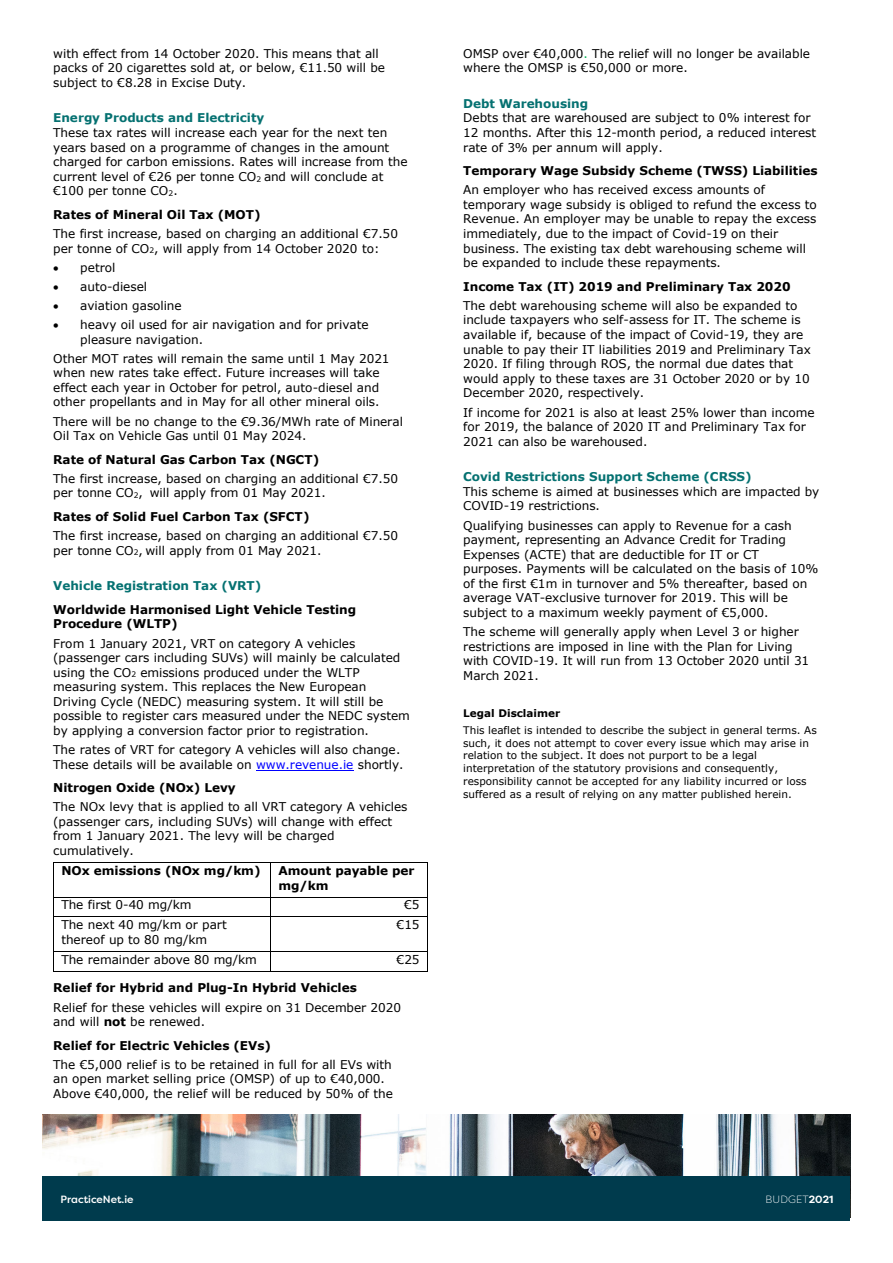
<style>
.page{position:relative;width:893px;height:1263px;background:#fff}
.page>*{position:absolute;margin:0;border:0;box-sizing:border-box;transform-origin:0 0}
.t1{font:12px/14.5px "Verdana";letter-spacing:-.005em;color:#000}
.t2{font:700 12px/14.5px "Verdana";color:#000}
.t3{font:700 12px "Verdana";color:#057171}
.t4{font:10.5px/12.8px "Verdana";color:#000}
.t5{font:700 10.5px "Verdana";color:#000}
.t6{font:500 10.5px "Filson Pro";letter-spacing:-.005em;color:#fff}
.t7{font:300 10.5px "Filson Pro";letter-spacing:.02em;color:#fff}
.s1{font-size:7.5px}
.s2{color:#0d0d0d}
.s3{color:#00f}
.s4{font-weight:700}
.s5{color:#00b050}
</style>
<div class="page">
<img style="left:43px;top:1114px;width:807px;height:62px">
<div style="left:43px;top:1176px;width:807px;height:44px;background:#003b4d"></div>
<hr style="left:256px;top:770px;width:98px;height:1px;background:#00f">
<hr style="left:54px;top:862px;width:216px;height:1px;background:#000">
<hr style="left:271px;top:862px;width:156px;height:1px;background:#000">
<hr style="left:53px;top:863px;width:1px;height:34px;background:#000">
<hr style="left:270px;top:863px;width:1px;height:34px;background:#000">
<hr style="left:427px;top:863px;width:1px;height:34px;background:#000">
<hr style="left:54px;top:897px;width:216px;height:1px;background:#000">
<hr style="left:271px;top:897px;width:156px;height:1px;background:#000">
<svg style="left:53px;top:897px;width:1px;height:20px"></svg>
<hr style="left:54px;top:916px;width:216px;height:1px;background:#000">
<svg style="left:270px;top:897px;width:1px;height:20px"></svg>
<hr style="left:271px;top:916px;width:156px;height:1px;background:#000">
<svg style="left:427px;top:897px;width:1px;height:20px"></svg>
<hr style="left:53px;top:917px;width:1px;height:34px;background:#000">
<hr style="left:270px;top:917px;width:1px;height:34px;background:#000">
<hr style="left:427px;top:917px;width:1px;height:34px;background:#000">
<hr style="left:54px;top:951px;width:216px;height:1px;background:#000">
<hr style="left:271px;top:951px;width:156px;height:1px;background:#000">
<svg style="left:53px;top:951px;width:1px;height:21px"></svg>
<hr style="left:54px;top:971px;width:216px;height:1px;background:#000">
<svg style="left:270px;top:951px;width:1px;height:21px"></svg>
<hr style="left:271px;top:971px;width:156px;height:1px;background:#000">
<svg style="left:427px;top:951px;width:1px;height:21px"></svg>
<p class="t1" style="left:53px;top:46px;width:333px">with effect from 14 October 2020. This means that all packs of 20 cigarettes sold at, or below, €11.50 will be subject to €8.28 in Excise Duty.</p>
<p class="t3" style="left:53px;top:110px;width:213px">Energy Products and Electricity</p>
<p class="t1" style="left:53px;top:125px;width:356px">These tax rates will increase each year for the next ten years based on a programme of changes in the amount charged for carbon emissions. Rates will increase from the current level of €26 per tonne CO<span class="s1">2</span> and will conclude at €100 per tonne CO<span class="s1">2</span>.</p>
<p class="t2" style="left:53px;top:207px;width:209px">Rates of Mineral Oil Tax (MOT)</p>
<p class="t1" style="left:53px;top:226px;width:346px">The first increase, based on charging an additional €7.50 per tonne of CO<span class="s1">2</span>, will apply from 14 October 2020 to:</p>
<p class="t1" style="left:53px;top:260px;width:64px">• petrol</p>
<p class="t1" style="left:53px;top:279px;width:96px">• auto-diesel</p>
<p class="t1" style="left:53px;top:298px;width:130px">• aviation gasoline</p>
<p class="t1" style="left:80px;top:317px;width:290px;text-indent:-27px">• heavy oil used for air navigation and for private pleasure navigation.</p>
<p class="t1" style="left:53px;top:351px;width:338px">Other MOT rates will remain the same until 1 May 2021 when new rates take effect. Future increases will take effect each year in October for petrol, auto-diesel and other propellants and in May for all other mineral oils.</p>
<p class="t1" style="left:53px;top:414px;width:351px">There will be no change to the €9.36/MWh rate of Mineral<br>Oil Tax on Vehicle Gas until 01 May 2024.</p>
<p class="t2" style="left:53px;top:452px;width:268px">Rate of Natural Gas Carbon Tax (NGCT)</p>
<p class="t1" style="left:53px;top:471px;width:346px">The first increase, based on charging an additional €7.50 per tonne CO<span class="s1">2</span>, will apply from 01 May 2021.</p>
<p class="t2" style="left:53px;top:509px;width:258px">Rates of Solid Fuel Carbon Tax (SFCT)</p>
<p class="t1" style="left:53px;top:528px;width:346px">The first increase, based on charging an additional €7.50 per tonne CO<span class="s1">2</span>, will apply from 01 May 2021.</p>
<p class="t3" style="left:53px;top:577px;width:210px">Vehicle Registration Tax (VRT)</p>
<p class="t2" style="left:53px;top:602px;width:305px">Worldwide Harmonised Light Vehicle Testing<br>Procedure (WLTP)</p>
<p class="t1" style="left:53px;top:636px;width:358px">From 1 January 2021, VRT on category A vehicles (passenger cars including SUVs) will mainly be calculated using the CO<span class="s1">2</span> emissions produced under the WLTP measuring system. This replaces the New European Driving Cycle (NEDC) measuring system. <span class="s2">It</span> will still be possible to register cars measured under the NEDC system by applying a conversion factor prior to registration.</p>
<p class="t1" style="left:53px;top:742px;width:352px">The rates of VRT for category A vehicles will also change.<br>These details will be available on <span class="s3">www.revenue.ie</span> shortly.</p>
<p class="t2" style="left:53px;top:780px;width:184px">Nitrogen Oxide (NOx) Levy</p>
<p class="t1" style="left:53px;top:799px;width:356px">The NOx levy that is applied to all VRT category A vehicles (passenger cars, including SUVs) will change with effect from 1 January 2021. The levy will be charged cumulatively.</p>
<p class="t2" style="left:61px;top:863px;width:201px">NOx emissions (NOx mg/km)</p>
<p class="t2" style="left:278px;top:863px;width:138px">Amount payable per mg/km</p>
<p class="t1" style="left:61px;top:898px;width:132px">The first 0-40 mg/km</p>
<p class="t1" style="left:404px;top:898px;width:17px">€5</p>
<p class="t1" style="left:61px;top:917px;width:167px">The next 40 mg/km or part thereof up to 80 mg/km</p>
<p class="t1" style="left:397px;top:917px;width:24px">€15</p>
<p class="t1" style="left:61px;top:952px;width:197px">The remainder above 80 mg/km</p>
<p class="t1" style="left:397px;top:952px;width:24px">€25</p>
<p class="t2" style="left:53px;top:980px;width:305px">Relief for Hybrid and Plug-In Hybrid Vehicles</p>
<p class="t1" style="left:53px;top:1000px;width:349px">Relief for these vehicles will expire on 31 December 2020 and will <span class="s4">not</span> be renewed.</p>
<p class="t2" style="left:53px;top:1038px;width:219px">Relief for Electric Vehicles (EVs)</p>
<p class="t1" style="left:53px;top:1057px;width:341px">The €5,000 relief is to be retained in full for all EVs with an open market selling price (OMSP) of up to €40,000.<br>Above €40,000, the relief will be reduced by 50% of the</p>
<p class="t1" style="left:463px;top:46px;width:348px">OMSP over €40,000<span class="s5">.</span> The relief will no longer be available where the OMSP is €50,000 or more.</p>
<p class="t3" style="left:463px;top:95px;width:126px">Debt Warehousing</p>
<p class="t1" style="left:463px;top:111px;width:355px">Debts that are warehoused are subject to 0% interest for<br>12 months. After this 12-month period, a reduced interest rate of 3% per annum will apply.</p>
<p class="t2" style="left:463px;top:163px;width:356px">Temporary Wage Subsidy Scheme (TWSS) Liabilities</p>
<p class="t1" style="left:463px;top:183px;width:355px">An employer who has received excess amounts of temporary wage subsidy is obliged to refund the excess to Revenue. An employer may be unable to repay the excess immediately, due to the impact of Covid-19 on their business. The existing tax debt warehousing scheme will be expanded to include these repayments.</p>
<p class="t2" style="left:463px;top:279px;width:329px">Income Tax (IT) 2019 and Preliminary Tax 2020</p>
<p class="t1" style="left:463px;top:298px;width:349px">The debt warehousing scheme will also be expanded to include taxpayers who self-assess for IT. The scheme is available if, because of the impact of Covid-19, they are unable to pay their IT liabilities 2019 and Preliminary Tax 2020. If filing through ROS, the normal due dates that would apply to these taxes are 31 October 2020 or by 10<br>December 2020, respectively.</p>
<p class="t1" style="left:463px;top:405px;width:353px">If income for 2021 is also at least 25% lower than income for 2019, the balance of 2020 IT and Preliminary Tax for<br>2021 can also be warehoused.</p>
<p class="t3" style="left:463px;top:468px;width:290px">Covid Restrictions Support Scheme (CRSS)</p>
<p class="t1" style="left:463px;top:484px;width:358px">This scheme is aimed at businesses which are impacted by<br>COVID-19 restrictions.</p>
<p class="t1" style="left:463px;top:518px;width:357px">Qualifying businesses can apply to Revenue for a cash payment, representing an Advance Credit for Trading Expenses (ACTE) that are deductible for IT or CT purposes. Payments will be calculated on the basis of 10% of the first €1m in turnover and 5% thereafter, based on average VAT-exclusive turnover for 2019. This will be subject to a maximum weekly payment of €5,000.</p>
<p class="t1" style="left:463px;top:624px;width:348px">The scheme will generally apply when Level 3 or higher restrictions are imposed in line with the Plan for Living with COVID-19. It will run from 13 October 2020 until 31<br>March 2021.</p>
<p class="t5" style="left:463px;top:705px;width:99px">Legal Disclaimer</p>
<p class="t4" style="left:463px;top:724px;width:355px">This leaflet is intended to describe the subject in general terms. As such, it does not attempt to cover every issue which may arise in relation to the subject. It does not purport to be a legal interpretation of the statutory provisions and consequently, responsibility cannot be accepted for any liability incurred or loss suffered as a result of relying on any matter published herein.</p>
<p class="t6" style="left:61px;top:1192px;width:74px">PracticeNet.ie</p>
<p class="t7" style="left:765px;top:1192px;width:70px">BUDGET<span class="s4">2021</span></p>
</div>
